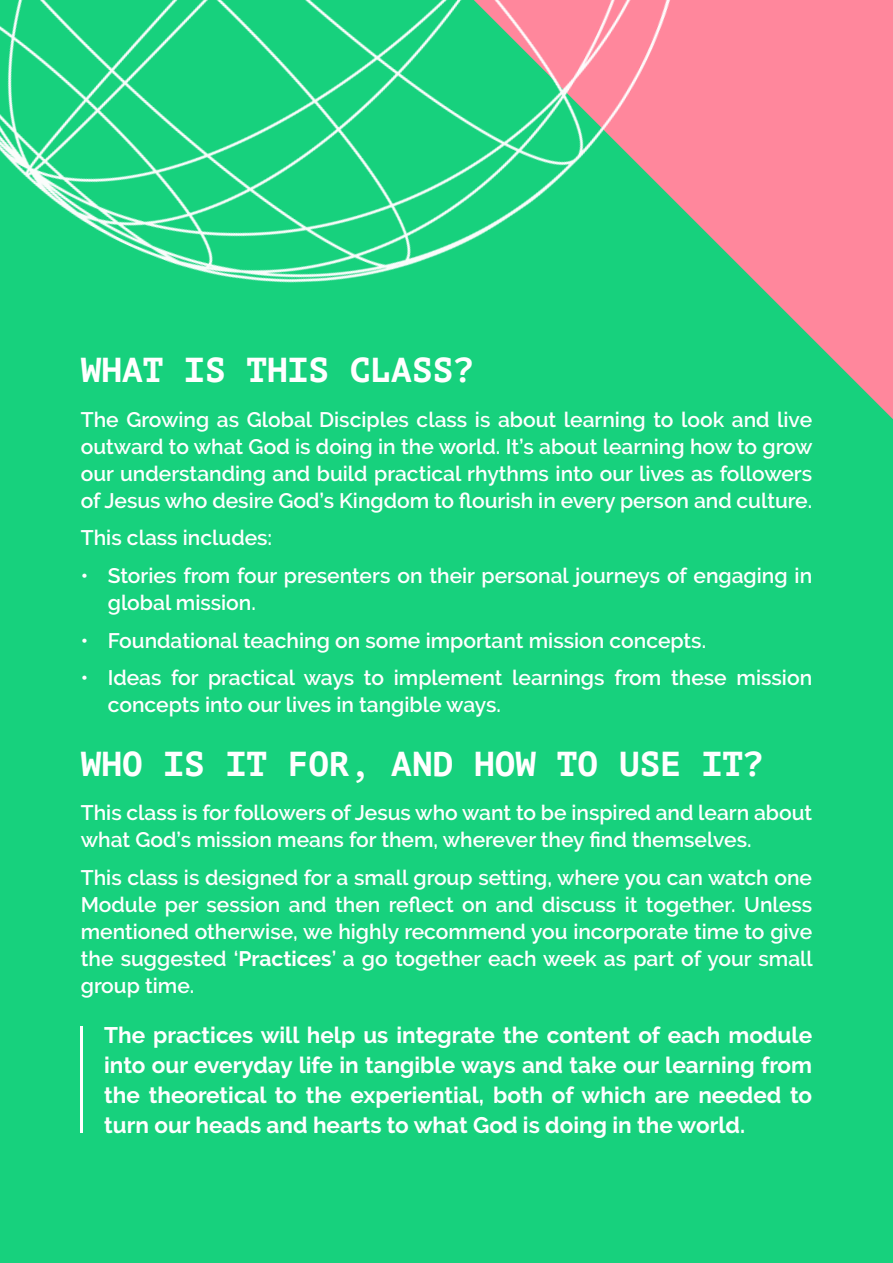
<style>
.page{position:relative;width:893px;height:1263px;background:#17d17d}
.page>*{position:absolute;margin:0;border:0;box-sizing:border-box;transform-origin:0 0}
.GD_Heading_1{font:700 34.5px "PT Mono";color:#fff}
.GD_Body_Highlight{font:700 22.5px/30px "Raleway";color:#fff;text-align:justify}
.GD_Body_1{font:600 21px/27px "Raleway";color:#fff}
.s1{font-weight:700}
</style>
<div class="page">
<svg style="left:700px;top:0;width:193px;height:419px;fill:#ff879c"></svg>
<hr style="left:81px;top:1026px;width:2px;height:107px;background:#fff">
<img style="left:0;top:0;width:700px;height:283px">
<p class="GD_Heading_1" style="left:81px;top:350px;width:395px">WHAT IS THIS CLASS?</p>
<p class="GD_Body_1" style="left:81px;top:406px;width:733px;text-align:justify">The Growing as Global Disciples class is about learning to look and live outward to what God is doing in the world. It’s about learning how to grow our understanding and build practical rhythms into our lives as followers of Jesus who desire God’s Kingdom to flourish in every person and culture.</p>
<p class="GD_Body_1" style="left:81px;top:524px;width:193px">This class includes:</p>
<p class="GD_Body_1" style="left:108px;top:562px;width:706px;text-indent:-27px">• ●Stories from four presenters on their personal journeys of engaging in global mission.</p>
<p class="GD_Body_1" style="left:81px;top:627px;width:627px">• Foundational teaching on some important mission concepts.</p>
<p class="GD_Body_1" style="left:108px;top:664px;width:706px;text-indent:-27px">• Ideas for practical ways to implement learnings from these mission concepts into our lives in tangible ways.</p>
<p class="GD_Heading_1" style="left:81px;top:743px;width:685px">WHO IS IT FOR, AND HOW TO USE IT?</p>
<p class="GD_Body_1" style="left:81px;top:799px;width:733px">This class is for followers of Jesus who want to be inspired and learn about what God’s mission means for them, wherever they find themselves.</p>
<p class="GD_Body_1" style="left:81px;top:864px;width:733px;text-align:justify">This class is designed for a small group setting, where you can watch one Module per session and then reflect on and discuss it together. Unless mentioned otherwise, we highly recommend you incorporate time to give the suggested ‘<span class="s1">Practices</span>’ a go together each week as part of your small group time.</p>
<p class="GD_Body_Highlight" style="left:104px;top:1020px;width:710px">The practices will help us integrate the content of each module into our everyday life in tangible ways and take our learning from the theoretical to the experiential, both of which are needed to turn our heads and hearts to what God is doing in the world.</p>
</div>
